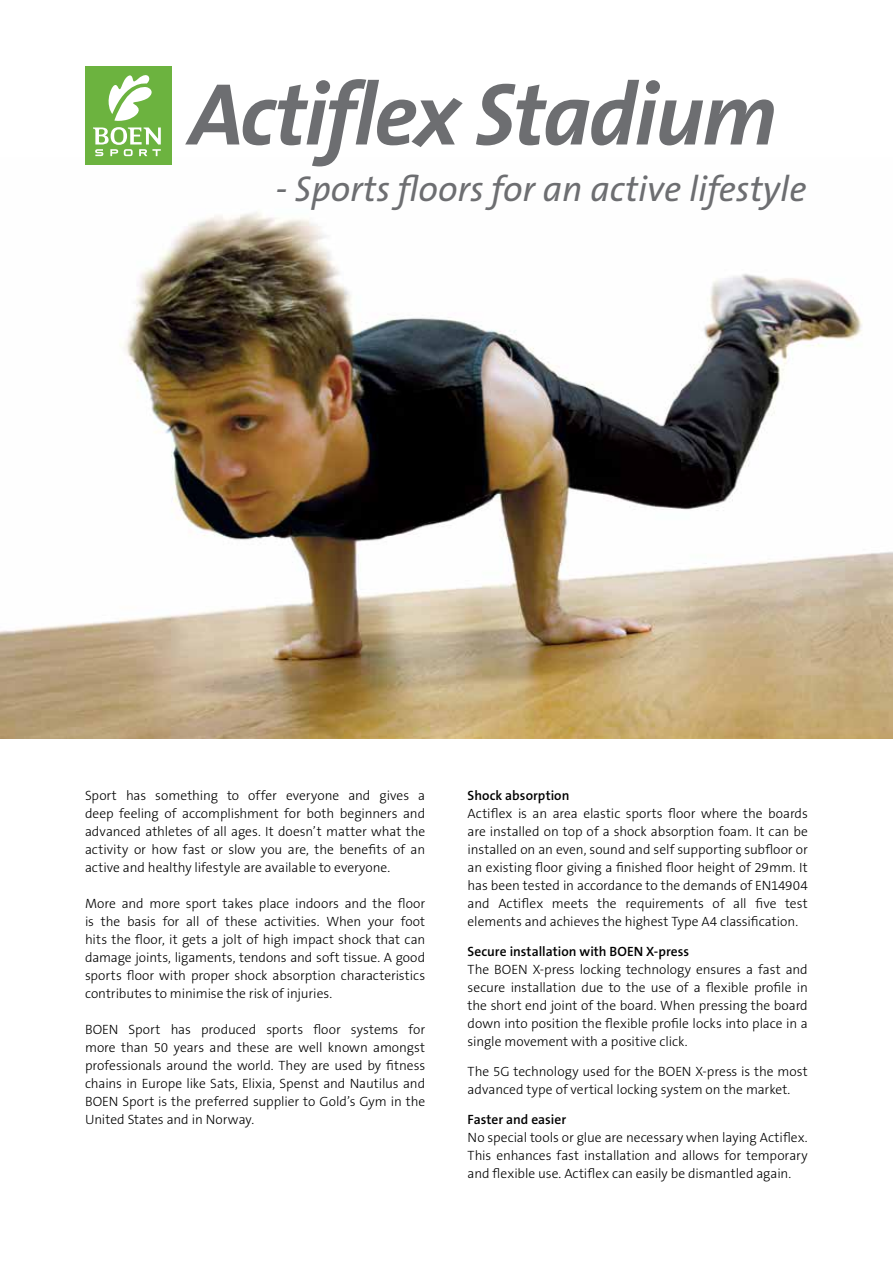
<style>
.page{position:relative;width:893px;height:1263px;background:#fff}
.page>*{position:absolute;margin:0;border:0;box-sizing:border-box;transform-origin:0 0}
.t1{font:italic 36px "The Sans B5 Plain";color:#6d6e71}
.t2{font:300 13.5px/18px "The Sans B3";color:#000;text-align:justify}
.t3{font:600 13.5px "The Sans B6";letter-spacing:.005em;color:#000}
</style>
<div class="page">
<img style="left:0;top:157px;width:893px;height:581px">
<div style="left:85px;top:66px;width:86px;height:99px;background:#6cb33f"></div>
<svg style="left:93px;top:127px;width:68px;height:29px"></svg>
<svg style="left:108px;top:75px;width:44px;height:46px"></svg>
<svg style="left:185px;top:79px;width:278px;height:87px"></svg>
<svg style="left:476px;top:80px;width:298px;height:65px"></svg>
<h1 class="t1" style="left:275px;top:169px;width:533px">- Sports floors for an active lifestyle</h1>
<p class="t2" style="left:85px;top:787px;width:342px">Sport has something to offer everyone and gives a deep feeling of accomplishment for both beginners and advanced athletes of all ages. It doesn’t matter what the activity or how fast or slow you are, the benefits of an active and healthy lifestyle are available to everyone.</p>
<p class="t2" style="left:85px;top:895px;width:342px">More and more sport takes place indoors and the floor is the basis for all of these activities. When your foot hits the floor, it gets a jolt of high impact shock that can damage joints, ligaments, tendons and soft tissue. A good sports floor with proper shock absorption characteristics contributes to minimise the risk of injuries.</p>
<p class="t2" style="left:85px;top:1021px;width:342px">BOEN Sport has produced sports floor systems for more than 50 years and these are well known amongst professionals around the world. They are used by fitness chains in Europe like Sats, Elixia, Spenst and Nautilus and BOEN Sport is the preferred supplier to Gold’s Gym in the United States and in Norway.</p>
<p class="t3" style="left:468px;top:788px;width:103px">Shock absorption</p>
<p class="t2" style="left:468px;top:805px;width:342px">Actiflex is an area elastic sports floor where the boards are installed on top of a shock absorption foam. It can be installed on an even, sound and self supporting subfloor or an existing floor giving a finished floor height of 29mm. It has been tested in accordance to the demands of EN14904 and Actiflex meets the requirements of all five test elements and achieves the highest Type A4 classification.</p>
<p class="t3" style="left:468px;top:944px;width:223px">Secure installation with BOEN X-press</p>
<p class="t2" style="left:468px;top:960px;width:342px">The BOEN X-press locking technology ensures a fast and secure installation due to the use of a flexible profile in the short end joint of the board. When pressing the board down into position the flexible profile locks into place in a single movement with a positive click.</p>
<p class="t2" style="left:468px;top:1062px;width:342px">The 5G technology used for the BOEN X-press is the most advanced type of vertical locking system on the market.</p>
<p class="t3" style="left:468px;top:1112px;width:100px">Faster and easier</p>
<p class="t2" style="left:468px;top:1128px;width:342px">No special tools or glue are necessary when laying Actiflex.<br>This enhances fast installation and allows for temporary and flexible use. Actiflex can easily be dismantled again.</p>
</div>
